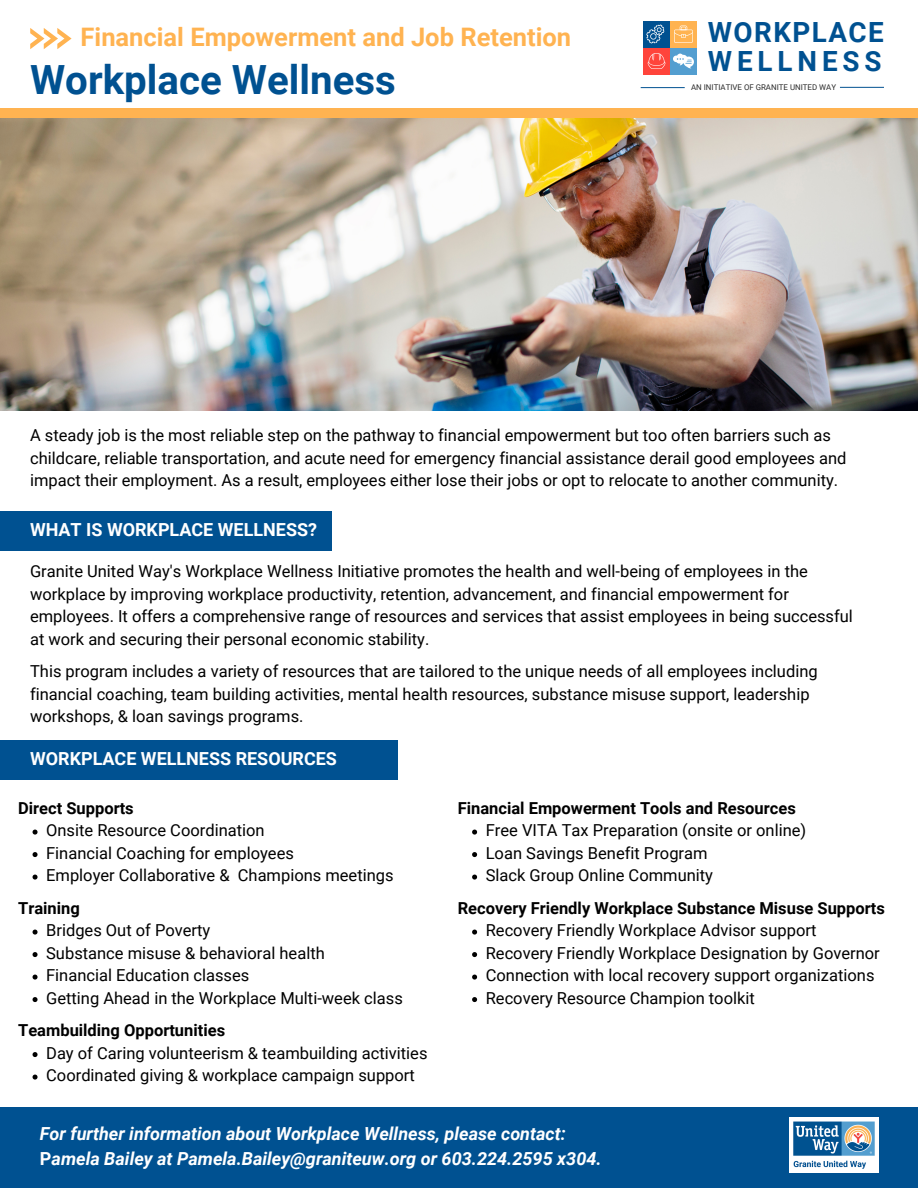
<style>
.page{position:relative;width:918px;height:1188px;background:#fff}
.page>*{position:absolute;margin:0;border:0;box-sizing:border-box;transform-origin:0 0}
.t1{font:700 40.2px "Roboto";color:#005191}
.t2{font:700 27.75px "Roboto";letter-spacing:.055em;color:#005191}
.t3{font:700 27.75px "Roboto";letter-spacing:.175em;color:#005191}
.t4{font:700 25.5px "Roboto";color:#ffb351}
.t5{font:italic 700 18px "Roboto";color:#fff}
.t6{font:700 18px "Roboto";color:#fff}
.t7{font:16.5px/22.5px "Roboto";color:#000}
.t8{font:700 16.5px "Roboto";color:#000}
.t9{font:7.95px "Roboto";color:#2b2b2b}
.s1{font-style:normal}
</style>
<div class="page">
<img style="left:0;top:117px;width:918px;height:294px">
<div style="left:0;top:108px;width:918px;height:9px;background:#ffb351"></div>
<svg style="left:30px;top:28px;width:42px;height:21px"></svg>
<div style="left:0;top:1107px;width:918px;height:81px;background:#005191"></div>
<img style="left:789px;top:1118px;width:89px;height:55px">
<div style="left:0;top:511px;width:332px;height:39px;background:#005191"></div>
<div style="left:0;top:740px;width:397px;height:39px;background:#005191"></div>
<svg style="left:33px;top:830px;width:5px;height:5px"></svg>
<svg style="left:33px;top:852px;width:5px;height:5px"></svg>
<svg style="left:33px;top:875px;width:5px;height:5px"></svg>
<svg style="left:33px;top:930px;width:5px;height:5px"></svg>
<svg style="left:33px;top:952px;width:5px;height:5px"></svg>
<svg style="left:33px;top:975px;width:5px;height:5px"></svg>
<svg style="left:33px;top:997px;width:5px;height:5px"></svg>
<svg style="left:33px;top:1052px;width:5px;height:5px"></svg>
<svg style="left:33px;top:1075px;width:5px;height:5px"></svg>
<div style="left:643px;top:21px;width:27px;height:27px;background:#005191"></div>
<div style="left:670px;top:21px;width:27px;height:27px;background:#ffb351"></div>
<div style="left:643px;top:48px;width:27px;height:26px;background:#ff443b"></div>
<div style="left:670px;top:48px;width:27px;height:26px;background:#539ed0"></div>
<svg style="left:648px;top:53px;width:17px;height:16px"></svg>
<svg style="left:646px;top:24px;width:19px;height:20px"></svg>
<svg style="left:673px;top:54px;width:21px;height:15px"></svg>
<svg style="left:674px;top:26px;width:19px;height:17px"></svg>
<hr style="left:641px;top:87px;width:44px;height:1px;background:#005191">
<hr style="left:840px;top:87px;width:44px;height:1px;background:#005191">
<svg style="left:472px;top:830px;width:5px;height:5px"></svg>
<svg style="left:472px;top:852px;width:5px;height:5px"></svg>
<svg style="left:472px;top:875px;width:5px;height:5px"></svg>
<svg style="left:472px;top:930px;width:5px;height:5px"></svg>
<svg style="left:472px;top:952px;width:5px;height:5px"></svg>
<svg style="left:472px;top:975px;width:5px;height:5px"></svg>
<svg style="left:472px;top:997px;width:5px;height:5px"></svg>
<p class="t4" style="left:81px;top:23px;width:492px">Financial Empowerment and Job Retention</p>
<p class="t1" style="left:30px;top:57px;width:367px">Workplace Wellness</p>
<p class="t2" style="left:708px;top:16px;width:178px">WORKPLACE</p>
<p class="t3" style="left:708px;top:45px;width:175px">WELLNESS</p>
<p class="t9" style="left:691px;top:83px;width:146px">AN INITIATIVE OF GRANITE UNITED WAY</p>
<p class="t7" style="left:30px;top:424px;width:818px">A steady job is the most reliable step on the pathway to financial empowerment but too often barriers such as childcare, reliable transportation, and acute need for emergency financial assistance derail good employees and impact their employment. As a result, employees either lose their jobs or opt to relocate to another community.</p>
<p class="t6" style="left:30px;top:520px;width:288px">WHAT IS WORKPLACE WELLNESS?</p>
<p class="t7" style="left:30px;top:560px;width:824px">Granite United Way's Workplace Wellness Initiative promotes the health and well-being of employees in the workplace by improving workplace productivity, retention, advancement, and financial empowerment for employees. It offers a comprehensive range of resources and services that assist employees in being successful at work and securing their personal economic stability.</p>
<p class="t7" style="left:30px;top:660px;width:789px">This program includes a variety of resources that are tailored to the unique needs of all employees including financial coaching, team building activities, mental health resources, substance misuse support, leadership workshops, &amp; loan savings programs.</p>
<p class="t6" style="left:30px;top:749px;width:308px">WORKPLACE WELLNESS RESOURCES</p>
<p class="t8" style="left:18px;top:799px;width:117px">Direct Supports</p>
<p class="t7" style="left:46px;top:820px;width:220px">Onsite Resource Coordination</p>
<p class="t7" style="left:46px;top:842px;width:249px">Financial Coaching for employees</p>
<p class="t7" style="left:46px;top:865px;width:349px">Employer Collaborative &amp; Champions meetings</p>
<p class="t7" style="left:46px;top:920px;width:166px">Bridges Out of Poverty</p>
<p class="t7" style="left:46px;top:942px;width:280px">Substance misuse &amp; behavioral health</p>
<p class="t7" style="left:46px;top:965px;width:205px">Financial Education classes</p>
<p class="t7" style="left:46px;top:987px;width:358px">Getting Ahead in the Workplace Multi-week class</p>
<p class="t7" style="left:46px;top:1042px;width:383px">Day of Caring volunteerism &amp; teambuilding activities</p>
<p class="t7" style="left:46px;top:1065px;width:370px">Coordinated giving &amp; workplace campaign support</p>
<p class="t8" style="left:18px;top:899px;width:63px">Training</p>
<p class="t8" style="left:18px;top:1021px;width:208px">Teambuilding Opportunities</p>
<p class="t8" style="left:458px;top:799px;width:340px">Financial Empowerment Tools and Resources</p>
<p class="t7" style="left:486px;top:820px;width:322px">Free VITA Tax Preparation (onsite or online)</p>
<p class="t7" style="left:486px;top:842px;width:223px">Loan Savings Benefit Program</p>
<p class="t7" style="left:486px;top:865px;width:229px">Slack Group Online Community</p>
<p class="t7" style="left:486px;top:920px;width:332px">Recovery Friendly Workplace Advisor support</p>
<p class="t7" style="left:486px;top:942px;width:396px">Recovery Friendly Workplace Designation by Governor</p>
<p class="t7" style="left:486px;top:965px;width:390px">Connection with local recovery support organizations</p>
<p class="t7" style="left:486px;top:987px;width:271px">Recovery Resource Champion toolkit</p>
<p class="t8" style="left:458px;top:899px;width:429px">Recovery Friendly Workplace Substance Misuse Supports</p>
<p class="t5" style="left:40px;top:1123px;width:527px">For further information about Workplace Wellness, please contact:</p>
<p class="t5" style="left:40px;top:1148px;width:563px"><span class="s1">P</span>amela Bailey at Pamela.Bailey@graniteuw.org or 603.224.2595 x304.</p>
</div>
